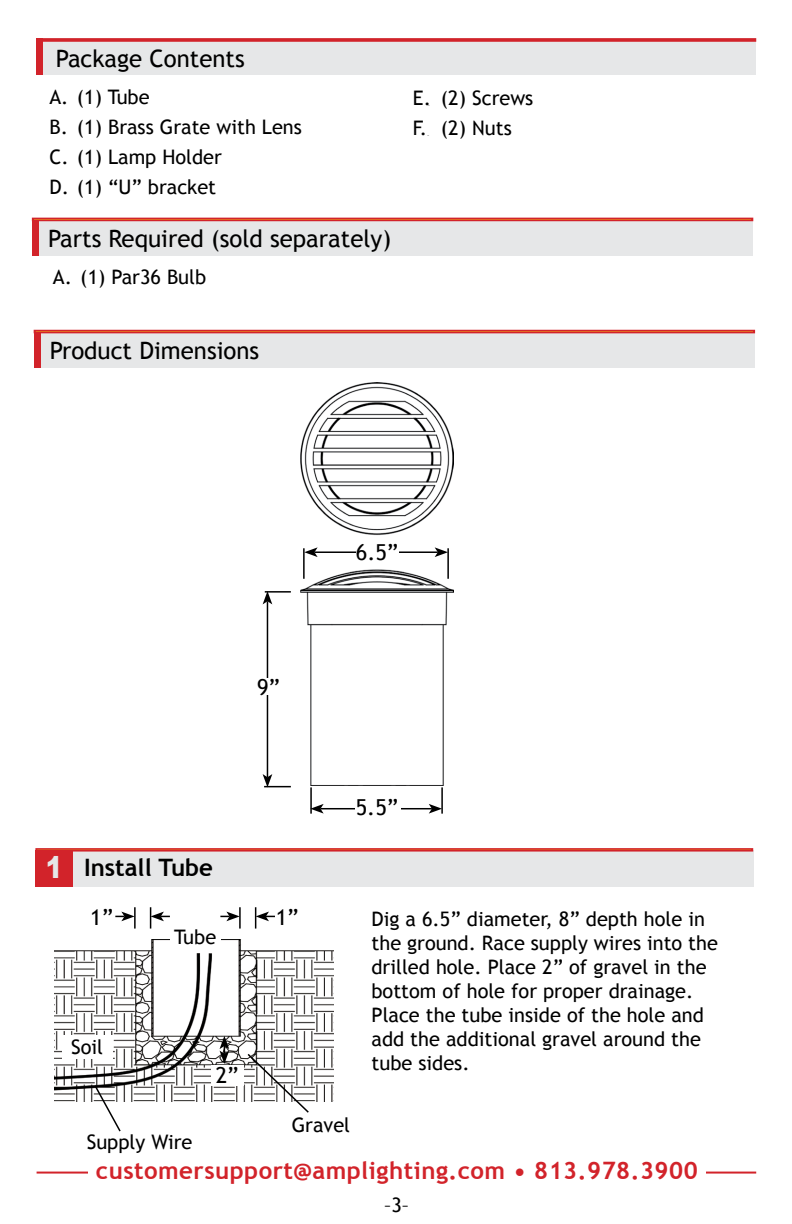
<style>
.page{position:relative;width:792px;height:1224px;background:#fff}
.page>*{position:absolute;margin:0;border:0;box-sizing:border-box;transform-origin:0 0}
.t1{font:900 30px "Arial";color:#e6e7e8;scale:.84 1}
.t2{font:24px "Trebuchet MS";color:#000}
.t3{font:700 24px "Trebuchet MS";letter-spacing:.02em;color:#d2232a}
.t4{font:700 24px "Trebuchet MS";color:#000}
.t5{font:22px "Trebuchet MS";color:#000}
.t6{font:20px/24px "Trebuchet MS";color:#000}
</style>
<div class="page">
<hr style="left:37px;top:1172px;width:719px;height:2px;background:#d2232a">
<div style="left:88px;top:1162px;width:617px;height:17px;background:#fff"></div>
<div style="left:34px;top:219px;width:719px;height:37px;background:#e6e7e8"></div>
<div style="left:32px;top:219px;width:7px;height:37px;background:#d2232a"></div>
<div style="left:32px;top:218px;width:721px;height:3px;border:2px solid #d2232a"></div>
<div style="left:42px;top:850px;width:711px;height:37px;background:#e6e7e8"></div>
<div style="left:35px;top:850px;width:38px;height:37px;background:#d2232a"></div>
<div style="left:35px;top:848px;width:718px;height:4px;border:2px solid #d2232a"></div>
<div style="left:43px;top:38px;width:713px;height:37px;background:#e6e7e8"></div>
<div style="left:36px;top:38px;width:7px;height:37px;background:#d2232a"></div>
<div style="left:37px;top:38px;width:719px;height:4px;border:2px solid #d2232a"></div>
<div style="left:35px;top:331px;width:720px;height:37px;background:#e6e7e8"></div>
<div style="left:34px;top:332px;width:7px;height:36px;background:#d2232a"></div>
<div style="left:34px;top:330px;width:721px;height:3px;border:2px solid #d2232a"></div>
<img style="left:301px;top:382px;width:152px;height:404px">
<hr style="left:303px;top:548px;width:2px;height:31px;background:#000">
<hr style="left:310px;top:787px;width:2px;height:27px;background:#000">
<hr style="left:441px;top:787px;width:2px;height:27px;background:#000">
<hr style="left:447px;top:548px;width:2px;height:31px;background:#000">
<hr style="left:267px;top:601px;width:1px;height:176px;background:#000">
<svg style="left:263px;top:591px;width:9px;height:13px"></svg>
<hr style="left:314px;top:551px;width:124px;height:2px;background:#000">
<svg style="left:435px;top:547px;width:13px;height:10px"></svg>
<svg style="left:304px;top:547px;width:14px;height:10px"></svg>
<hr style="left:321px;top:808px;width:111px;height:1px;background:#000">
<svg style="left:429px;top:804px;width:13px;height:10px"></svg>
<svg style="left:310px;top:804px;width:14px;height:10px"></svg>
<div style="left:356px;top:544px;width:43px;height:16px;background:#fff"></div>
<div style="left:356px;top:799px;width:45px;height:17px;background:#fff"></div>
<div style="left:257px;top:679px;width:24px;height:16px;background:#fff"></div>
<hr style="left:265px;top:591px;width:26px;height:2px;background:#000">
<svg style="left:263px;top:774px;width:28px;height:13px"></svg>
<img style="left:54px;top:940px;width:279px;height:161px">
<svg style="left:115px;top:912px;width:19px;height:9px"></svg>
<svg style="left:220px;top:912px;width:19px;height:9px"></svg>
<svg style="left:220px;top:1036px;width:9px;height:28px"></svg>
<div style="left:211px;top:1065px;width:33px;height:20px;background:#fff"></div>
<div style="left:170px;top:925px;width:50px;height:23px;background:#fff"></div>
<div style="left:62px;top:1035px;width:50px;height:23px;background:#fff"></div>
<svg style="left:93px;top:1084px;width:29px;height:48px"></svg>
<svg style="left:246px;top:1052px;width:64px;height:61px"></svg>
<hr style="left:134px;top:907px;width:2px;height:22px;background:#000">
<hr style="left:239px;top:907px;width:2px;height:22px;background:#000">
<svg style="left:150px;top:907px;width:20px;height:22px"></svg>
<svg style="left:255px;top:907px;width:20px;height:22px"></svg>
<p class="t2" style="left:56px;top:44px;width:191px">Package Contents</p>
<p class="t6" style="left:50px;top:83px;width:254px;line-height:29.8px">A. (1) Tube<br>B. (1) Brass Grate with Lens<br>C. (1) Lamp Holder<br>D. (1) “U” bracket</p>
<p class="t6" style="left:414px;top:84px;width:121px;line-height:29.8px">A (2) Screws<br>B. (2) Nuts</p>
<p class="t6" style="left:413px;top:84px;width:20px;line-height:29.8px">E.<br>F.</p>
<p class="t2" style="left:48px;top:224px;width:345px">Parts Required (sold separately)</p>
<p class="t6" style="left:53px;top:265px;width:155px">A. (1) Par36 Bulb</p>
<p class="t2" style="left:50px;top:336px;width:211px">Product Dimensions</p>
<p class="t5" style="left:257px;top:674px;width:25px">9”</p>
<h1 class="t1" style="left:46px;top:846px;width:22px">1</h1>
<p class="t4" style="left:84px;top:853px;width:130px">Install Tube</p>
<p class="t5" style="left:90px;top:904px;width:25px">1”</p>
<p class="t5" style="left:276px;top:904px;width:25px">1”</p>
<p class="t6" style="left:174px;top:925px;width:43px">Tube</p>
<p class="t6" style="left:71px;top:1035px;width:33px">Soil</p>
<p class="t5" style="left:216px;top:1063px;width:25px">2”</p>
<p class="t5" style="left:356px;top:539px;width:44px">6.5”</p>
<p class="t5" style="left:356px;top:794px;width:44px">5.5”</p>
<p class="t6" style="left:372px;top:908px;width:348px">Dig a 6.5” diameter, 8” depth hole in the ground. Race supply wires into the drilled hole. Place 2” of gravel in the bottom of hole for proper drainage.<br>Place the tube inside of the hole and add the additional gravel around the tube sides.</p>
<p class="t6" style="left:87px;top:1130px;width:107px">Supply Wire</p>
<p class="t6" style="left:292px;top:1113px;width:60px">Gravel</p>
<p class="t3" style="left:96px;top:1156px;width:603px">customersupport@amplighting.com • 813.978.3900</p>
<p class="t6" style="left:384px;top:1193px;width:27px">–3–</p>
</div>
